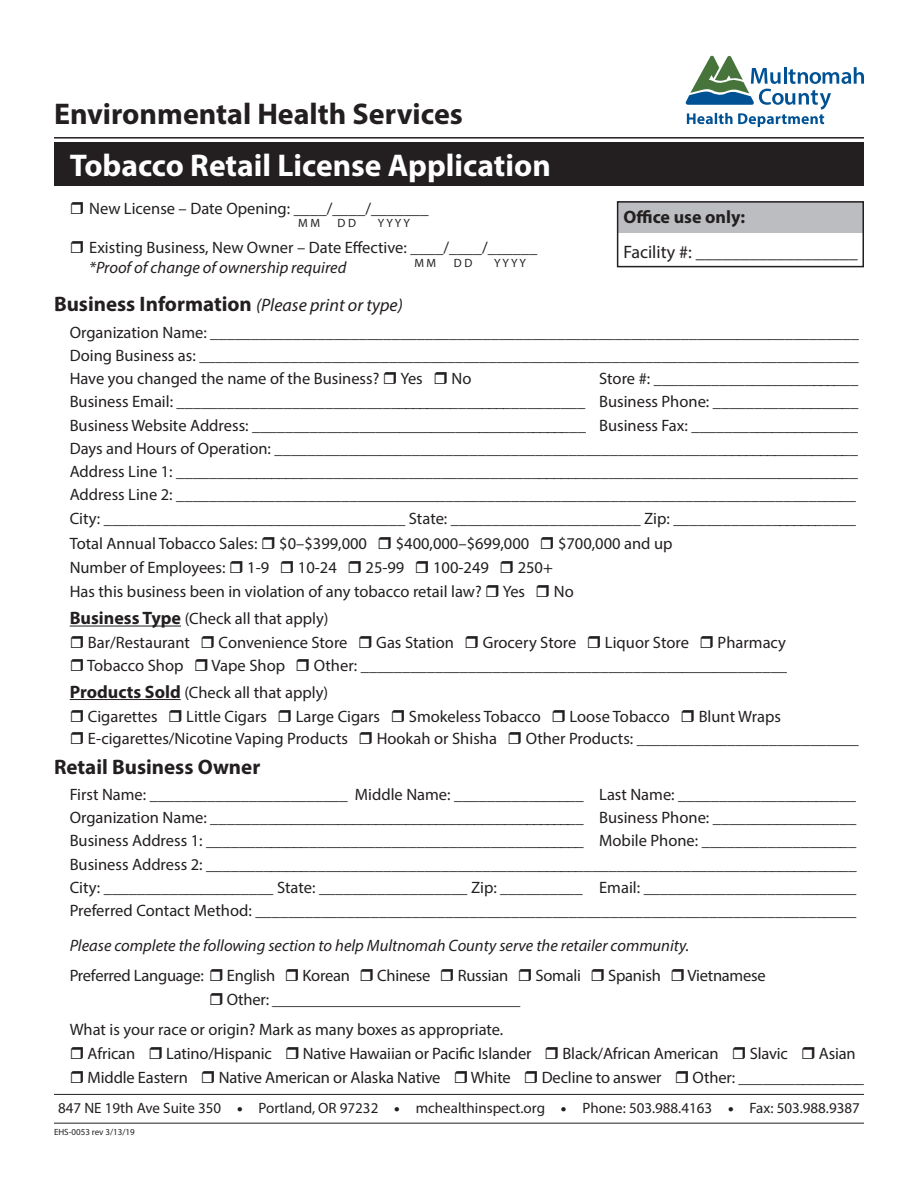
<style>
.page{position:relative;width:918px;height:1188px;background:#fff}
.page>*{position:absolute;margin:0;border:0;box-sizing:border-box;transform-origin:0 0}
.t1{font:700 31.5px "Myriad Pro";color:#fff}
.t2{font:700 30px "Myriad Pro";color:#231f20}
.t3{font:700 21px "Myriad Pro";color:#231f20}
.t4{font:18px "Myriad Pro";color:#231f20}
.t5{font:700 18px "Myriad Pro";color:#231f20}
.t6{font:16.5px/23.2px "Myriad Pro";color:#231f20}
.t7{font:italic 16.5px "Myriad Pro";color:#231f20}
.t8{font:15px "Myriad Pro";color:#231f20}
.t9{font:12px "Myriad Pro";color:#231f20}
.t10{font:9px "Myriad Pro";color:#231f20}
.s1{font-style:italic}
.s2{font-weight:400;font-style:italic;font-size:18px}
.s3{font-weight:700;font-size:18px}
</style>
<div class="page">
<hr style="left:54px;top:137px;width:810px;height:2px;background:#231f20">
<hr style="left:54px;top:1094px;width:810px;height:1px;background:#231f20">
<hr style="left:54px;top:1123px;width:810px;height:1px;background:#231f20">
<svg style="left:685px;top:55px;width:179px;height:72px"></svg>
<div style="left:54px;top:142px;width:810px;height:44px;background:#231f20"></div>
<hr style="left:70px;top:626px;width:111px;height:1px;background:#231f20">
<hr style="left:70px;top:699px;width:111px;height:1px;background:#231f20">
<div style="left:617px;top:201px;width:247px;height:32px;background:#bcbdc0"></div>
<div style="left:617px;top:201px;width:247px;height:66px;border:2px solid #231f20"></div>
<h2 class="t2" style="left:54px;top:94px;width:410px">Environmental Health Services</h2>
<p class="t1" style="left:70px;top:144px;width:483px">Tobacco Retail License Application</p>
<p class="t6" style="left:89px;top:196px;width:341px">New License – Date Opening: ____/____/_______</p>
<p class="t6" style="left:89px;top:237px;width:450px;line-height:19.8px">Existing Business, New Owner – Date Effective: ____/____/______ <span class="s1">*Proof of change of ownership required</span></p>
<p class="t9" style="left:298px;top:216px;width:23px">M M</p>
<p class="t9" style="left:338px;top:216px;width:20px">D D</p>
<p class="t9" style="left:378px;top:216px;width:33px">Y Y Y Y</p>
<p class="t9" style="left:414px;top:256px;width:23px">M M</p>
<p class="t9" style="left:454px;top:256px;width:20px">D D</p>
<p class="t9" style="left:494px;top:256px;width:33px">Y Y Y Y</p>
<p class="t3" style="left:54px;top:290px;width:350px">Business Information <span class="s2">(Please print or type)</span></p>
<p class="t5" style="left:623px;top:206px;width:123px">Office use only:</p>
<p class="t4" style="left:623px;top:241px;width:236px">Facility #: __________________</p>
<p class="t6" style="left:70px;top:320px;width:791px">Organization Name: _______________________________________________________________________________</p>
<p class="t6" style="left:70px;top:344px;width:791px">Doing Business as: ________________________________________________________________________________</p>
<p class="t6" style="left:70px;top:367px;width:311px">Have you changed the name of the Business?</p>
<p class="t6" style="left:400px;top:367px;width:24px">Yes</p>
<p class="t6" style="left:452px;top:367px;width:21px">No</p>
<p class="t6" style="left:599px;top:367px;width:261px">Store #: __________________________</p>
<p class="t6" style="left:70px;top:390px;width:790px">Business Email: ___________________________________________________ Business Phone: __________________<br>Business Website Address: __________________________________________ Business Fax: _____________________</p>
<p class="t6" style="left:70px;top:437px;width:790px">Days and Hours of Operation: _________________________________________________________________________<br>Address Line 1: _____________________________________________________________________________________</p>
<p class="t6" style="left:70px;top:483px;width:788px">Address Line 2: ___________________________________________________________________________________</p>
<p class="t6" style="left:70px;top:506px;width:788px">City: ______________________________________ State: _______________________ Zip: _______________________</p>
<p class="t6" style="left:70px;top:532px;width:189px">Total Annual Tobacco Sales:</p>
<p class="t6" style="left:279px;top:532px;width:89px">$0–$399,000</p>
<p class="t6" style="left:396px;top:532px;width:135px">$400,000–$699,000</p>
<p class="t6" style="left:558px;top:532px;width:116px">$700,000 and up</p>
<p class="t6" style="left:70px;top:556px;width:157px">Number of Employees:</p>
<p class="t6" style="left:247px;top:556px;width:23px">1-9</p>
<p class="t6" style="left:298px;top:556px;width:40px">10-24</p>
<p class="t6" style="left:366px;top:556px;width:40px">25-99</p>
<p class="t6" style="left:433px;top:556px;width:57px">100-249</p>
<p class="t6" style="left:518px;top:556px;width:37px">250+</p>
<p class="t6" style="left:70px;top:580px;width:414px">Has this business been in violation of any tobacco retail law?</p>
<p class="t6" style="left:503px;top:580px;width:24px">Yes</p>
<p class="t6" style="left:554px;top:580px;width:21px">No</p>
<p class="t6" style="left:70px;top:607px;width:260px"><span class="s3">Business Type</span> (Check all that apply)</p>
<p class="t6" style="left:88px;top:631px;width:104px">Bar/Restaurant</p>
<p class="t6" style="left:219px;top:631px;width:130px">Convenience Store</p>
<p class="t6" style="left:376px;top:631px;width:79px">Gas Station</p>
<p class="t6" style="left:483px;top:631px;width:95px">Grocery Store</p>
<p class="t6" style="left:605px;top:631px;width:85px">Liquor Store</p>
<p class="t6" style="left:718px;top:631px;width:70px">Pharmacy</p>
<p class="t6" style="left:87px;top:653px;width:98px">Tobacco Shop</p>
<p class="t6" style="left:212px;top:653px;width:75px">Vape Shop</p>
<p class="t6" style="left:314px;top:653px;width:475px">Other: ____________________________________________________</p>
<p class="t6" style="left:70px;top:680px;width:260px"><span class="s3">Products Sold</span> (Check all that apply)</p>
<p class="t6" style="left:88px;top:704px;width:71px">Cigarettes</p>
<p class="t6" style="left:186px;top:704px;width:82px">Little Cigars</p>
<p class="t6" style="left:296px;top:704px;width:86px">Large Cigars</p>
<p class="t6" style="left:409px;top:704px;width:134px">Smokeless Tobacco</p>
<p class="t6" style="left:570px;top:704px;width:102px">Loose Tobacco</p>
<p class="t6" style="left:699px;top:704px;width:84px">Blunt Wraps</p>
<p class="t6" style="left:88px;top:727px;width:262px">E-cigarettes/Nicotine Vaping Products</p>
<p class="t6" style="left:377px;top:727px;width:122px">Hookah or Shisha</p>
<p class="t6" style="left:526px;top:727px;width:334px">Other Products: ___________________________</p>
<p class="t3" style="left:54px;top:753px;width:208px">Retail Business Owner</p>
<p class="t6" style="left:70px;top:782px;width:788px">First Name: ________________________ Middle Name: ________________ Last Name: ______________________</p>
<p class="t6" style="left:70px;top:806px;width:788px">Organization Name: _________________________________________________ Business Phone: __________________</p>
<p class="t6" style="left:70px;top:829px;width:788px">Business Address 1: _______________________________________________ Mobile Phone: ___________________</p>
<p class="t6" style="left:70px;top:852px;width:788px">Business Address 2: _________________________________________________________________________________</p>
<p class="t6" style="left:70px;top:875px;width:788px">City: _____________________ State: __________________ Zip: __________ Email: __________________________</p>
<p class="t6" style="left:70px;top:899px;width:788px">Preferred Contact Method: _________________________________________________________________________</p>
<p class="t7" style="left:70px;top:935px;width:621px">Please complete the following section to help Multnomah County serve the retailer community.</p>
<p class="t6" style="left:70px;top:963px;width:136px">Preferred Language:</p>
<p class="t6" style="left:227px;top:963px;width:50px">English</p>
<p class="t6" style="left:303px;top:963px;width:49px">Korean</p>
<p class="t6" style="left:377px;top:963px;width:55px">Chinese</p>
<p class="t6" style="left:458px;top:963px;width:52px">Russian</p>
<p class="t6" style="left:535px;top:963px;width:47px">Somali</p>
<p class="t6" style="left:608px;top:963px;width:54px">Spanish</p>
<p class="t6" style="left:687px;top:963px;width:80px">Vietnamese</p>
<p class="t6" style="left:227px;top:987px;width:295px">Other: _______________________________</p>
<p class="t6" style="left:70px;top:1017px;width:435px">What is your race or origin? Mark as many boxes as appropriate.</p>
<p class="t6" style="left:88px;top:1041px;width:49px">African</p>
<p class="t6" style="left:166px;top:1041px;width:107px">Latino/Hispanic</p>
<p class="t6" style="left:303px;top:1041px;width:230px">Native Hawaiian or Pacific Islander</p>
<p class="t6" style="left:563px;top:1041px;width:158px">Black/African American</p>
<p class="t6" style="left:750px;top:1041px;width:40px">Slavic</p>
<p class="t6" style="left:819px;top:1041px;width:38px">Asian</p>
<p class="t6" style="left:88px;top:1065px;width:102px">Middle Eastern</p>
<p class="t6" style="left:219px;top:1065px;width:223px">Native American or Alaska Native</p>
<p class="t6" style="left:471px;top:1065px;width:41px">White</p>
<p class="t6" style="left:542px;top:1065px;width:121px">Decline to answer</p>
<p class="t6" style="left:693px;top:1065px;width:173px">Other: ________________</p>
<p class="t8" style="left:58px;top:1099px;width:803px">847 NE 19th Ave Suite 350 ● Portland, OR 97232 ● mchealthinspect.org ● Phone: 503.988.4163 ● Fax: 503.988.9387</p>
<p class="t10" style="left:54px;top:1126px;width:82px">EHS-0053 rev 3/13/19</p>
</div>
